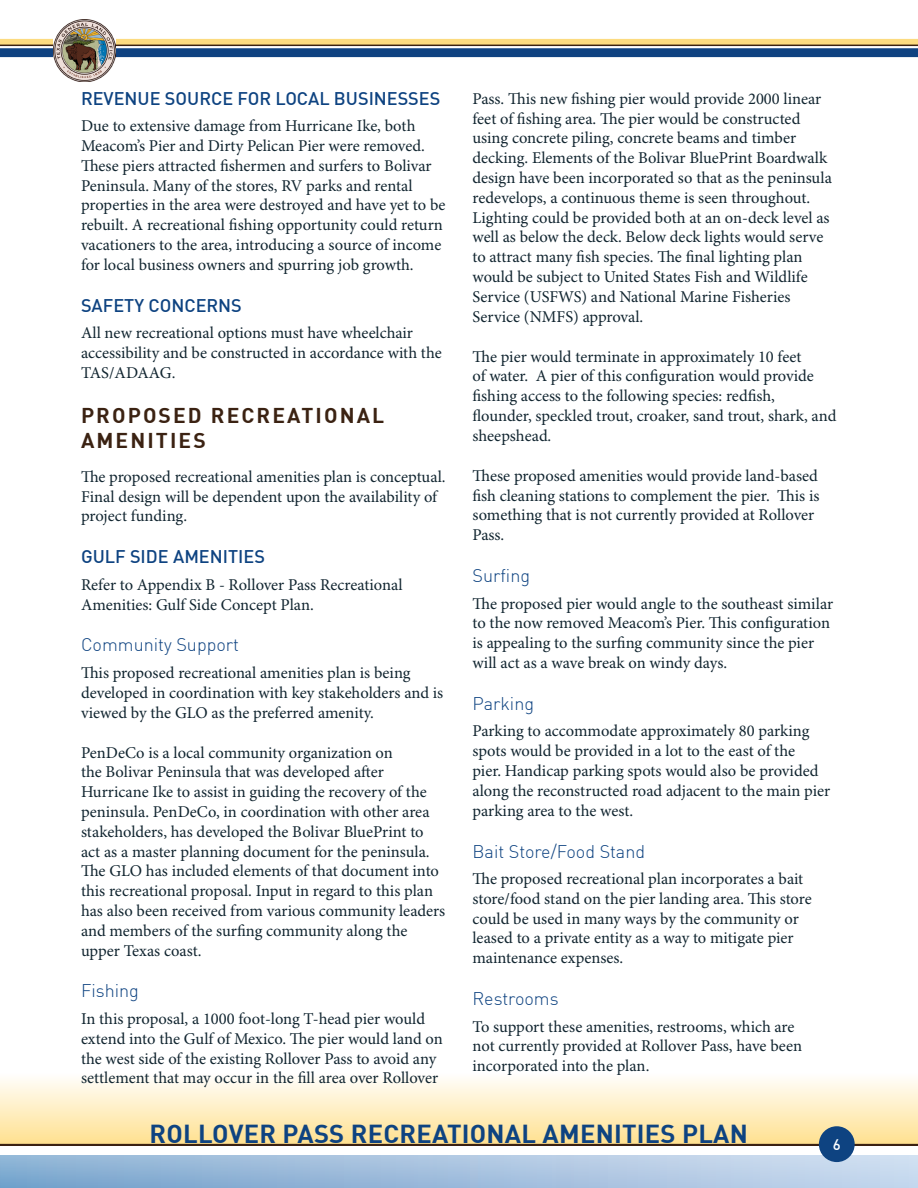
<style>
.page{position:relative;width:918px;height:1188px;background:#fff}
.page>*{position:absolute;margin:0;border:0;box-sizing:border-box;transform-origin:0 0}
.t1{font:700 25.5px "DIN";letter-spacing:.01em;color:#0e4381}
.t2{font:700 21px/25.2px "DIN";letter-spacing:.1em;color:#3b2212}
.sub_sub_header{font:300 18px "DIN";color:#0e4381}
.sub_header{font:500 18px "DIN";color:#0e4381}
.Body_Text{font:16.5px/19.8px "Minion Pro";color:#112530}
.t3{font:500 15px "DIN";color:#fff}
</style>
<div class="page">
<svg style="left:0;top:1079px;width:918px;height:65px;background:#feedc1"></svg>
<svg style="left:0;top:1155px;width:918px;height:33px;background:#a6c2df"></svg>
<hr style="left:0;top:1144px;width:918px;height:3px;background:#3b2212">
<div style="left:0;top:1146px;width:918px;height:9px;background:#fff"></div>
<div style="left:0;top:48px;width:918px;height:9px;background:#0f4281"></div>
<div style="left:0;top:39px;width:918px;height:6px;background:#fcdb80"></div>
<hr style="left:0;top:45px;width:918px;height:1px;background:#3a2111">
<img style="left:54px;top:20px;width:61px;height:61px">
<div style="left:819px;top:1126px;width:36px;height:36px;background:#0e4381;border-radius:50%"></div>
<p class="sub_header" style="left:81px;top:87px;width:361px">REVENUE SOURCE FOR LOCAL BUSINESSES</p>
<p class="Body_Text" style="left:81px;top:117px;width:366px">Due to extensive damage from Hurricane Ike, both Meacom’s Pier and Dirty Pelican Pier were removed.<br>These piers attracted fishermen and surfers to Bolivar Peninsula. Many of the stores, RV parks and rental properties in the area were destroyed and have yet to be rebuilt. A recreational fishing opportunity could return vacationers to the area, introducing a source of income for local business owners and spurring job growth.</p>
<p class="sub_header" style="left:81px;top:294px;width:162px">SAFETY CONCERNS</p>
<p class="Body_Text" style="left:81px;top:324px;width:362px">All new recreational options must have wheelchair accessibility and be constructed in accordance with the<br>TAS/ADAAG.</p>
<p class="t2" style="left:81px;top:402px;width:305px">PROPOSED RECREATIONAL<br>AMENITIES</p>
<p class="Body_Text" style="left:81px;top:467px;width:366px">The proposed recreational amenities plan is conceptual.<br>Final design will be dependent upon the availability of project funding.</p>
<p class="sub_header" style="left:81px;top:545px;width:185px">GULF SIDE AMENITIES</p>
<p class="Body_Text" style="left:81px;top:575px;width:323px">Refer to Appendix B - Rollover Pass Recreational<br>Amenities: Gulf Side Concept Plan.</p>
<p class="sub_sub_header" style="left:81px;top:634px;width:160px">Community Support</p>
<p class="Body_Text" style="left:81px;top:663px;width:364px">This proposed recreational amenities plan is being developed in coordination with key stakeholders and is viewed by the GLO as the preferred amenity.</p>
<p class="Body_Text" style="left:81px;top:743px;width:366px">PenDeCo is a local community organization on<br>the Bolivar Peninsula that was developed after Hurricane Ike to assist in guiding the recovery of the peninsula. PenDeCo, in coordination with other area stakeholders, has developed the Bolivar BluePrint to act as a master planning document for the peninsula.<br>The GLO has included elements of that document into this recreational proposal. Input in regard to this plan has also been received from various community leaders and members of the surfing community along the upper Texas coast.</p>
<p class="sub_sub_header" style="left:81px;top:980px;width:59px">Fishing</p>
<p class="Body_Text" style="left:81px;top:1009px;width:363px">In this proposal, a 1000 foot-long T-head pier would extend into the Gulf of Mexico. The pier would land on the west side of the existing Rollover Pass to avoid any settlement that may occur in the fill area over Rollover</p>
<p class="Body_Text" style="left:472px;top:89px;width:361px">Pass. This new fishing pier would provide 2000 linear feet of fishing area. The pier would be constructed using concrete piling, concrete beams and timber decking. Elements of the Bolivar BluePrint Boardwalk design have been incorporated so that as the peninsula redevelops, a continuous theme is seen throughout.<br>Lighting could be provided both at an on-deck level as well as below the deck. Below deck lights would serve to attract many fish species. The final lighting plan would be subject to United States Fish and Wildlife Service (USFWS) and National Marine Fisheries Service (NMFS) approval.</p>
<p class="Body_Text" style="left:472px;top:347px;width:365px">The pier would terminate in approximately 10 feet<br>of water. A pier of this configuration would provide fishing access to the following species: redfish, flounder, speckled trout, croaker, sand trout, shark, and sheepshead.</p>
<p class="Body_Text" style="left:472px;top:466px;width:348px">These proposed amenities would provide land-based fish cleaning stations to complement the pier. This is something that is not currently provided at Rollover Pass.</p>
<p class="sub_sub_header" style="left:472px;top:565px;width:59px">Surfing</p>
<p class="Body_Text" style="left:472px;top:594px;width:362px">The proposed pier would angle to the southeast similar to the now removed Meacom’s Pier. This configuration is appealing to the surfing community since the pier will act as a wave break on windy days.</p>
<p class="sub_sub_header" style="left:472px;top:692px;width:63px">Parking</p>
<p class="Body_Text" style="left:472px;top:722px;width:359px">Parking to accommodate approximately 80 parking spots would be provided in a lot to the east of the<br>pier. Handicap parking spots would also be provided along the reconstructed road adjacent to the main pier parking area to the west.</p>
<p class="sub_sub_header" style="left:472px;top:840px;width:174px">Bait Store/Food Stand</p>
<p class="Body_Text" style="left:472px;top:870px;width:341px">The proposed recreational plan incorporates a bait store/food stand on the pier landing area. This store could be used in many ways by the community or leased to a private entity as a way to mitigate pier maintenance expenses.</p>
<p class="sub_sub_header" style="left:472px;top:988px;width:88px">Restrooms</p>
<p class="Body_Text" style="left:472px;top:1017px;width:331px">To support these amenities, restrooms, which are not currently provided at Rollover Pass, have been incorporated into the plan.</p>
<h1 class="t1" style="left:150px;top:1117px;width:600px">ROLLOVER PASS RECREATIONAL AMENITIES PLAN</h1>
<p class="t3" style="left:833px;top:1135px;width:9px">6</p>
</div>
